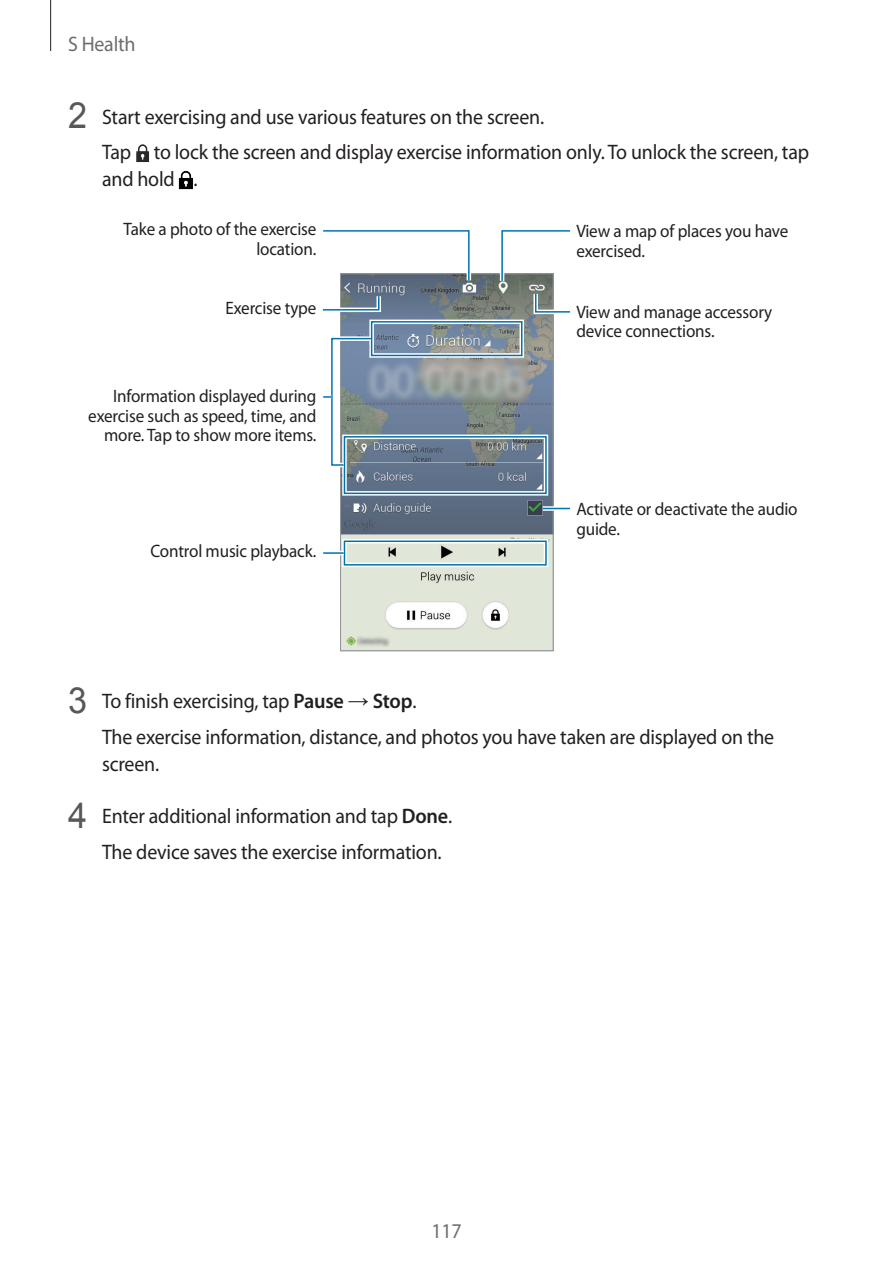
<style>
.page{position:relative;width:893px;height:1263px;background:#fff}
.page>*{position:absolute;margin:0;border:0;box-sizing:border-box;transform-origin:0 0}
.t1{font:21px/35.5px "Myriad Pro";letter-spacing:-.01em;color:#231f20;scale:.95 1}
.t2{font:21px "Myriad Pro";letter-spacing:-.01em;color:#6c6d70;scale:.95 1}
.t3{font:18px/19.5px "Myriad Pro";letter-spacing:-.01em;color:#231f20;scale:.95 1}
.s1{font-family:"Arial";font-size:36px;color:#57585a}
.s2{font-weight:600}
.s3{font-family:"Arial"}
</style>
<div class="page">
<hr style="left:50px;top:0;width:1px;height:51px;background:#231f20">
<img style="left:136px;top:144px;width:13px;height:18px">
<img style="left:179px;top:171px;width:14px;height:18px">
<svg style="left:340px;top:273px;width:214px;height:379px"></svg>
<svg style="left:323px;top:230px;width:150px;height:55px"></svg>
<svg style="left:498px;top:230px;width:73px;height:86px"></svg>
<svg style="left:322px;top:292px;width:61px;height:22px"></svg>
<div style="left:342px;top:435px;width:206px;height:61px;border:4px solid #fff"></div>
<div style="left:344px;top:436px;width:203px;height:58px;border:2px solid #0073ae"></div>
<div style="left:369px;top:320px;width:155px;height:38px;border:4px solid #fff"></div>
<div style="left:371px;top:321px;width:151px;height:35px;border:2px solid #0073ae"></div>
<div style="left:342px;top:539px;width:206px;height:28px;border:4px solid #fff"></div>
<div style="left:344px;top:540px;width:203px;height:26px;border:2px solid #0073ae"></div>
<div style="left:543px;top:506px;width:27px;height:5px;background:#bfdbea"></div>
<svg style="left:543px;top:508px;width:27px;height:1px"></svg>
<hr style="left:323px;top:551px;width:21px;height:4px;background:#fff">
<hr style="left:323px;top:552px;width:21px;height:2px;background:#0073ae">
<svg style="left:323px;top:334px;width:52px;height:135px"></svg>
<p class="t2" style="left:68px;top:31px;width:73px">S Health</p>
<p class="t1" style="left:102px;top:99px;width:746px;text-indent:-34px"><span class="s1">2</span> Start exercising and use various features on the screen.<br>Tap to lock the screen and display exercise information only. To unlock the screen, tap</p>
<p class="t1" style="left:102px;top:161px;width:102px">and hold .</p>
<p class="t3" style="left:124px;top:219px;width:204px;text-align:right">Take a photo of the exercise location.</p>
<p class="t3" style="left:576px;top:221px;width:225px">View a map of places you have exercised.</p>
<p class="t3" style="left:226px;top:298px;width:97px">Exercise type</p>
<p class="t3" style="left:576px;top:302px;width:208px">View and manage accessory device connections.</p>
<p class="t3" style="left:88px;top:386px;width:242px;text-align:right">Information displayed during exercise such as speed, time, and more. Tap to show more items.</p>
<p class="t3" style="left:150px;top:541px;width:176px">Control music playback.</p>
<p class="t3" style="left:576px;top:499px;width:234px">Activate or deactivate the audio guide.</p>
<p class="t1" style="left:102px;top:683px;width:709px;text-indent:-34px"><span class="s1">3</span> To finish exercising, tap <span class="s2">Pause</span> <span class="s3">→</span> <span class="s2">Stop</span>.<br>The exercise information, distance, and photos you have taken are displayed on the</p>
<p class="t1" style="left:102px;top:745px;width:62px">screen.</p>
<p class="t1" style="left:102px;top:798px;width:370px;text-indent:-34px"><span class="s1">4</span> Enter additional information and tap <span class="s2">Done</span>.<br>The device saves the exercise information.</p>
<p class="t2" style="left:431px;top:1218px;width:33px">117</p>
</div>
